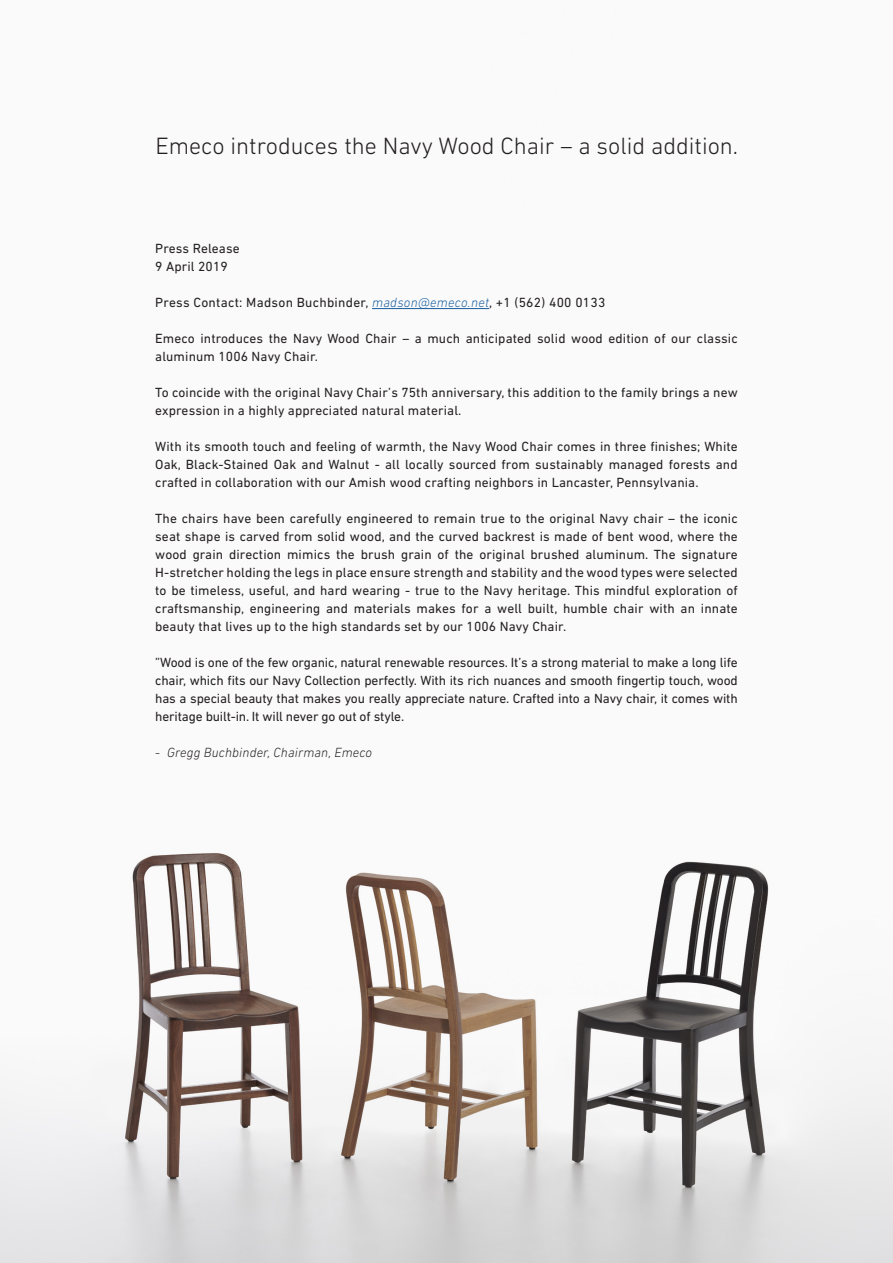
<style>
.page{position:relative;width:893px;height:1263px;background:#fff}
.page>*{position:absolute;margin:0;border:0;box-sizing:border-box;transform-origin:0 0}
.t1{font:300 24px "DIN Next LT Pro";color:#231f20}
.t2{font:13.5px/18px "DIN Next LT Pro";letter-spacing:.01em;color:#231f20;text-align:justify}
.t3{font:italic 300 13.5px "DIN Next LT Pro";letter-spacing:.01em;color:#231f20}
.s1{font-weight:300;font-style:italic;color:#175d9e}
.s2{font-style:normal}
</style>
<div class="page">
<img style="left:0;top:308px;width:893px;height:955px">
<hr style="left:372px;top:308px;width:117px;height:1px;background:#175d9e">
<p class="t1" style="left:155px;top:132px;width:584px">Emeco introduces the Navy Wood Chair – a solid addition.</p>
<p class="t2" style="left:155px;top:239px;width:86px">Press Release</p>
<p class="t2" style="left:155px;top:257px;width:74px">9 April 2019</p>
<p class="t2" style="left:155px;top:293px;width:452px">Press Contact: Madson Buchbinder, <span class="s1">madson@emeco.net</span>, +1 (562) 400 0133</p>
<p class="t2" style="left:155px;top:329px;width:584px">Emeco introduces the Navy Wood Chair – a much anticipated solid wood edition of our classic aluminum 1006 Navy Chair.</p>
<p class="t2" style="left:155px;top:383px;width:584px">To coincide with the original Navy Chair’s 75th anniversary, this addition to the family brings a new expression in a highly appreciated natural material.</p>
<p class="t2" style="left:155px;top:437px;width:584px">With its smooth touch and feeling of warmth, the Navy Wood Chair comes in three finishes; White Oak, Black-Stained Oak and Walnut - all locally sourced from sustainably managed forests and crafted in collaboration with our Amish wood crafting neighbors in Lancaster, Pennsylvania.</p>
<p class="t2" style="left:155px;top:509px;width:584px">The chairs have been carefully engineered to remain true to the original Navy chair – the iconic seat shape is carved from solid wood, and the curved backrest is made of bent wood, where the wood grain direction mimics the brush grain of the original brushed aluminum. The signature H-stretcher holding the legs in place ensure strength and stability and the wood types were selected to be timeless, useful, and hard wearing - true to the Navy heritage. This mindful exploration of craftsmanship, engineering and materials makes for a well built, humble chair with an innate beauty that lives up to the high standards set by our 1006 Navy Chair.</p>
<p class="t2" style="left:155px;top:653px;width:584px">”Wood is one of the few organic, natural renewable resources. It’s a strong material to make a long life chair, which fits our Navy Collection perfectly. With its rich nuances and smooth fingertip touch, wood has a special beauty that makes you really appreciate nature. Crafted into a Navy chair, it comes with heritage built-in. It will never go out of style.</p>
<p class="t3" style="left:155px;top:745px;width:218px"><span class="s2">-</span> Gregg Buchbinder, Chairman, Emeco</p>
</div>
